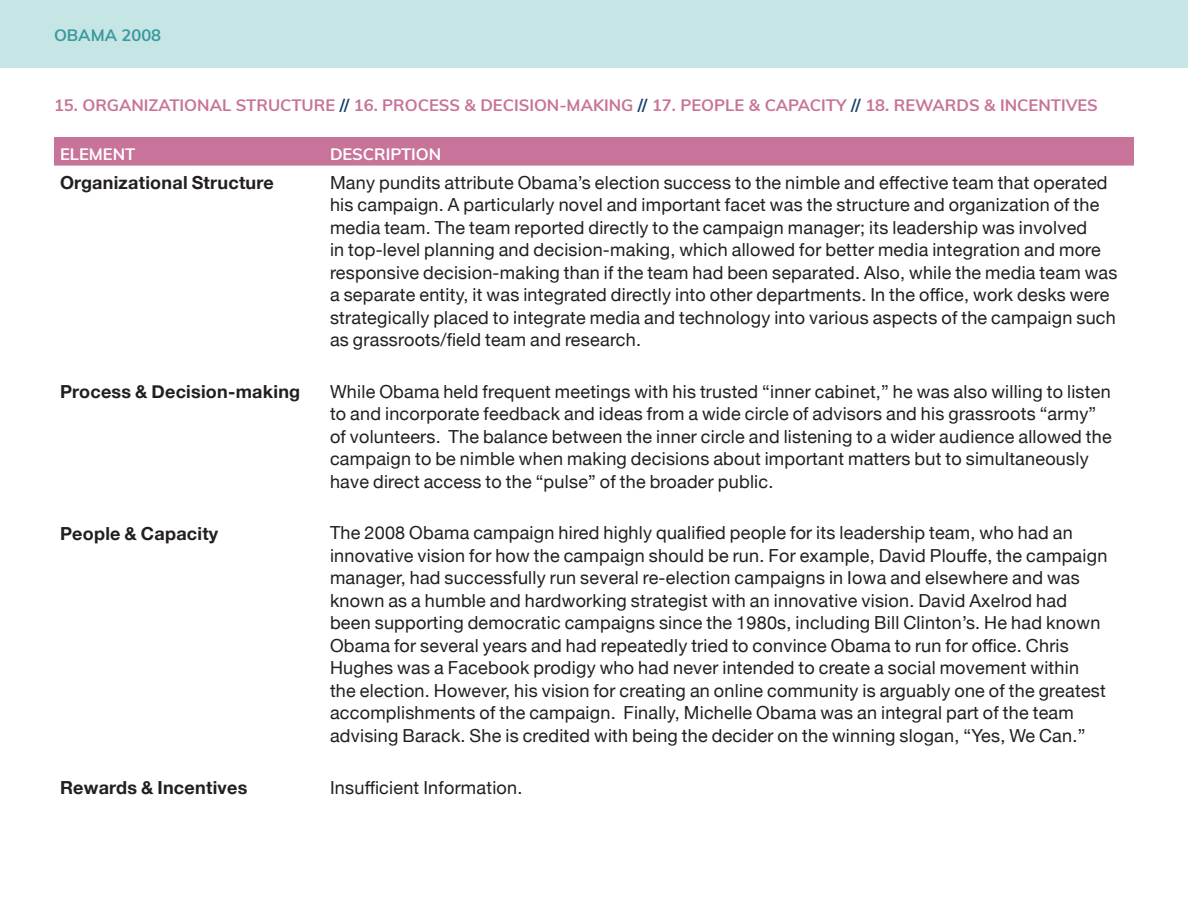
<style>
.page{position:relative;width:1188px;height:918px;background:#fff}
.page>*{position:absolute;margin:0;border:0;box-sizing:border-box;transform-origin:0 0}
.body{font:18px/22.5px "Helvetica Neue";letter-spacing:.015em;color:#231f20}
.body-2{font:700 18px "Helvetica Neue";letter-spacing:.015em;color:#231f20}
.best_practice_header{font:700 16.5px "Muli";color:#c87399}
.best_practice_header-2{font:700 16.5px "Muli";color:#fff}
.t1{font:700 16.5px "Muli";color:#3b9a9e}
.s1{color:#19416b}
</style>
<div class="page">
<div style="left:0;top:0;width:1188px;height:68px;background:#c6e6e5"></div>
<div style="left:54px;top:137px;width:1080px;height:29px;background:#c87399"></div>
<p class="t1" style="left:54px;top:23px;width:109px">OBAMA 2008</p>
<p class="best_practice_header" style="left:54px;top:93px;width:1045px">15. ORGANIZATIONAL STRUCTURE <span class="s1">//</span> 16. PROCESS &amp; DECISION-MAKING <span class="s1">//</span> 17. PEOPLE &amp; CAPACITY <span class="s1">//</span> 18. REWARDS &amp; INCENTIVES</p>
<p class="best_practice_header-2" style="left:60px;top:142px;width:77px">ELEMENT</p>
<p class="best_practice_header-2" style="left:330px;top:142px;width:113px">DESCRIPTION</p>
<p class="body-2" style="left:60px;top:169px;width:215px">Organizational Structure</p>
<p class="body" style="left:330px;top:172px;width:789px">Many pundits attribute Obama’s election success to the nimble and effective team that operated his campaign. A particularly novel and important facet was the structure and organization of the media team. The team reported directly to the campaign manager; its leadership was involved<br>in top-level planning and decision-making, which allowed for better media integration and more responsive decision-making than if the team had been separated. Also, while the media team was a separate entity, it was integrated directly into other departments. In the office, work desks were strategically placed to integrate media and technology into various aspects of the campaign such as grassroots/field team and research.</p>
<p class="body-2" style="left:60px;top:378px;width:242px">Process &amp; Decision-making</p>
<p class="body" style="left:330px;top:381px;width:783px">While Obama held frequent meetings with his trusted “inner cabinet,” he was also willing to listen to and incorporate feedback and ideas from a wide circle of advisors and his grassroots “army” of volunteers. The balance between the inner circle and listening to a wider audience allowed the campaign to be nimble when making decisions about important matters but to simultaneously have direct access to the “pulse” of the broader public.</p>
<p class="body-2" style="left:60px;top:519px;width:160px">People &amp; Capacity</p>
<p class="body" style="left:330px;top:523px;width:779px">The 2008 Obama campaign hired highly qualified people for its leadership team, who had an innovative vision for how the campaign should be run. For example, David Plouffe, the campaign manager, had successfully run several re-election campaigns in Iowa and elsewhere and was known as a humble and hardworking strategist with an innovative vision. David Axelrod had been supporting democratic campaigns since the 1980s, including Bill Clinton’s. He had known Obama for several years and had repeatedly tried to convince Obama to run for office. Chris Hughes was a Facebook prodigy who had never intended to create a social movement within the election. However, his vision for creating an online community is arguably one of the greatest accomplishments of the campaign. Finally, Michelle Obama was an integral part of the team advising Barack. She is credited with being the decider on the winning slogan, “Yes, We Can.”</p>
<p class="body-2" style="left:60px;top:773px;width:189px">Rewards &amp; Incentives</p>
<p class="body" style="left:330px;top:777px;width:194px">Insufficient Information.</p>
</div>
